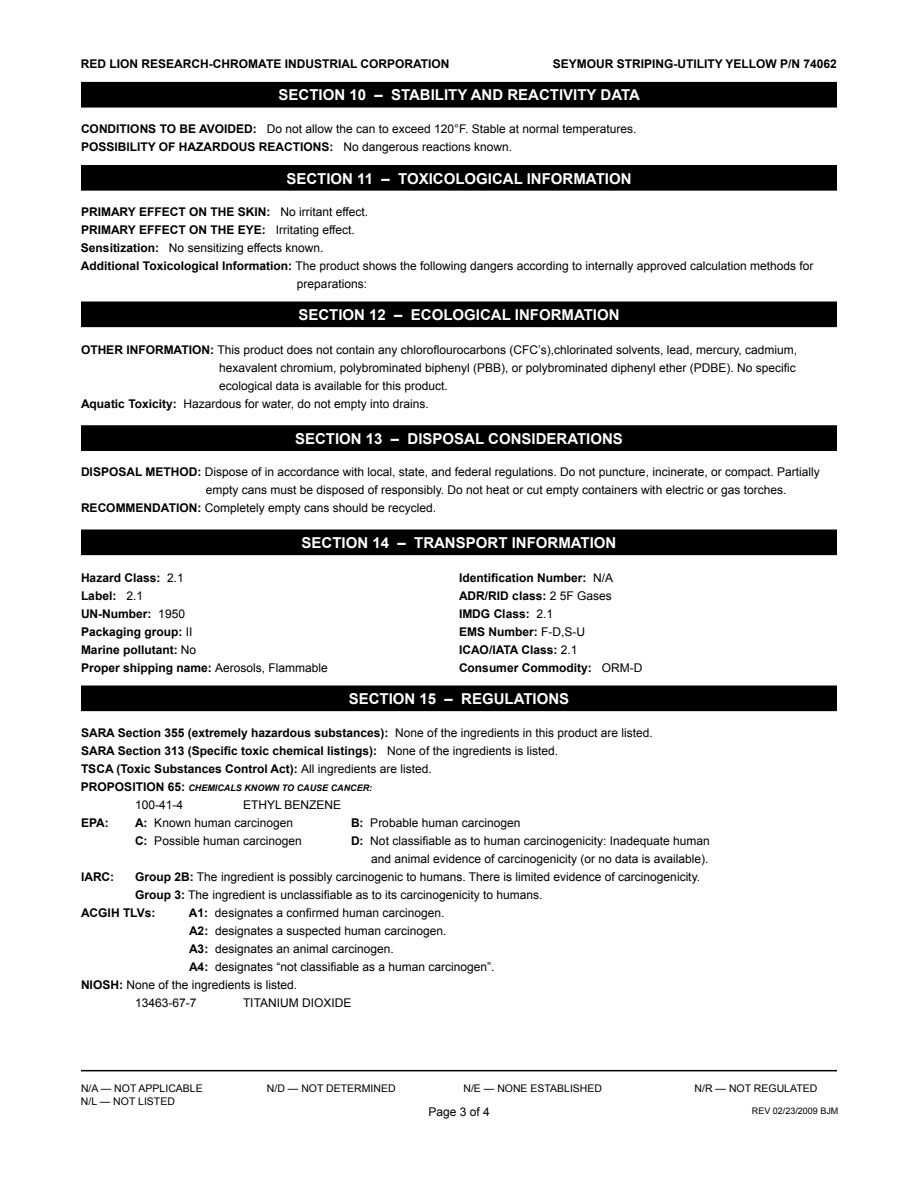
<style>
.page{position:relative;width:918px;height:1188px;background:#fff}
.page>*{position:absolute;margin:0;border:0;box-sizing:border-box;transform-origin:0 0}
.t1{font:700 15px "Arial";color:#fff}
.t2{font:12px/18px "Arial";color:#000}
.t3{font:700 12px/18px "Arial";color:#000}
.t4{font:10.5px "Arial";color:#000}
.t5{font:italic 700 9px "Arial";color:#000}
.t6{font:9px "Arial";color:#000}
.s1{font-weight:700}
.s2{font-weight:400}
.s3{font-style:normal;font-size:12px}
</style>
<div class="page">
<hr style="left:81px;top:1070px;width:756px;height:1px;background:#000">
<div style="left:82px;top:302px;width:754px;height:24px;background:#000"></div>
<div style="left:81px;top:302px;width:756px;height:25px;border:2px solid #000"></div>
<div style="left:82px;top:426px;width:754px;height:24px;background:#000"></div>
<div style="left:81px;top:425px;width:756px;height:26px;border:2px solid #000"></div>
<div style="left:82px;top:530px;width:754px;height:24px;background:#000"></div>
<div style="left:81px;top:530px;width:756px;height:25px;border:2px solid #000"></div>
<div style="left:82px;top:686px;width:754px;height:24px;background:#000"></div>
<div style="left:81px;top:686px;width:756px;height:25px;border:2px solid #000"></div>
<div style="left:82px;top:166px;width:754px;height:24px;background:#000"></div>
<div style="left:81px;top:165px;width:756px;height:26px;border:2px solid #000"></div>
<div style="left:82px;top:83px;width:754px;height:24px;background:#000"></div>
<div style="left:81px;top:82px;width:756px;height:26px;border:2px solid #000"></div>
<p class="t3" style="left:81px;top:55px;width:9px">RED</p>
<p class="t3" style="left:110px;top:55px;width:8px">LION</p>
<p class="t3" style="left:142px;top:55px;width:10px">RESEARC</p>
<p class="t3" style="left:200px;top:55px;width:40px">H-CHROMATE</p>
<p class="t3" style="left:285px;top:55px;width:9px">INDUSTRIAL</p>
<p class="t3" style="left:361px;top:55px;width:9px">CORPORATION</p>
<p class="t3" style="left:553px;top:55px;width:10px">SEYMOUR</p>
<p class="t3" style="left:617px;top:55px;width:8px">STRIPING</p>
<p class="t3" style="left:673px;top:55px;width:12px">-UTILITY</p>
<p class="t3" style="left:726px;top:55px;width:9px">YELLO</p>
<p class="t3" style="left:766px;top:55px;width:73px">W P/N 74062</p>
<p class="t1" style="left:279px;top:85px;width:11px">SECTION</p>
<p class="t1" style="left:349px;top:85px;width:52px">10 – STABILITY</p>
<p class="t1" style="left:471px;top:85px;width:12px">AND</p>
<p class="t1" style="left:507px;top:85px;width:10px">REACTIVITY</p>
<p class="t1" style="left:601px;top:85px;width:11px">DATA</p>
<p class="t2" style="left:81px;top:120px;width:557px"><span class="s1">Conditions to be avoided:</span> Do not allow the can to exceed 120°F. Stable at normal temperatures.<br><span class="s1">Possibility of Hazardous Reactions:</span> No dangerous reactions known.</p>
<p class="t1" style="left:286px;top:168px;width:11px">SECTION</p>
<p class="t1" style="left:357px;top:168px;width:52px">11 – TOXICOLOGICAL</p>
<p class="t1" style="left:527px;top:168px;width:11px">INFORMATION</p>
<p class="t3" style="left:81px;top:203px;width:289px">Primary effect on the skin: <span class="s2">No irritant effect.</span></p>
<p class="t3" style="left:81px;top:221px;width:275px">Primary effect on the eye: <span class="s2">Irritating effect.</span></p>
<p class="t2" style="left:81px;top:239px;width:244px"><span class="s1">Sensitization:</span> No sensitizing effects known.</p>
<p class="t2" style="left:81px;top:257px;width:734px"><span class="s1">Additional Toxicological Information:</span> The product shows the following dangers according to internally approved calculation methods for</p>
<p class="t2" style="left:297px;top:275px;width:72px">preparations:</p>
<p class="t1" style="left:298px;top:305px;width:11px">SECTION</p>
<p class="t1" style="left:369px;top:305px;width:53px">12 – ECOLOGICAL</p>
<p class="t1" style="left:515px;top:305px;width:11px">INFORMATION</p>
<p class="t2" style="left:81px;top:341px;width:718px"><span class="s1">Other information:</span> This product does not contain any chloroflourocarbons (CFC’s),chlorinated solvents, lead, mercury, cadmium,</p>
<p class="t2" style="left:219px;top:359px;width:578px">hexavalent chromium, polybrominated biphenyl (PBB), or polybrominated diphenyl ether (PDBE). No specific</p>
<p class="t2" style="left:219px;top:377px;width:230px">ecological data is available for this product.</p>
<p class="t2" style="left:81px;top:395px;width:349px"><span class="s1">Aquatic Toxicity:</span> Hazardous for water, do not empty into drains.</p>
<p class="t1" style="left:295px;top:429px;width:11px">SECTION</p>
<p class="t1" style="left:366px;top:429px;width:53px">13 – DISPOSAL</p>
<p class="t1" style="left:488px;top:429px;width:11px">CONSIDERATIONS</p>
<p class="t3" style="left:81px;top:463px;width:9px">DISPOSAL</p>
<p class="t3" style="left:145px;top:463px;width:10px">MET</p>
<p class="t2" style="left:171px;top:463px;width:650px"><span class="s1">HOD :</span> Dispose of in accordance with local, state, and federal regulations. Do not puncture, incinerate, or compact. Partially</p>
<p class="t2" style="left:206px;top:481px;width:582px">empty cans must be disposed of responsibly. Do not heat or cut empty containers with electric or gas torches.</p>
<p class="t2" style="left:81px;top:499px;width:357px"><span class="s1">Recommendation:</span> Completely empty cans should be recycled.</p>
<p class="t1" style="left:302px;top:533px;width:11px">SECTION</p>
<p class="t1" style="left:372px;top:533px;width:54px">14 – TRANSPORT</p>
<p class="t1" style="left:512px;top:533px;width:11px">INFORMATION</p>
<p class="t3" style="left:81px;top:569px;width:104px">Hazard Class: <span class="s2">2.1</span></p>
<p class="t3" style="left:459px;top:569px;width:156px">Identification Number: <span class="s2">N/A</span></p>
<p class="t3" style="left:81px;top:587px;width:64px">Label: <span class="s2">2.1</span></p>
<p class="t3" style="left:459px;top:587px;width:10px">ADR</p>
<p class="t3" style="left:485px;top:587px;width:11px">/RID</p>
<p class="t2" style="left:512px;top:587px;width:101px"><span class="s1">class:</span> 2 5F Gases</p>
<p class="t3" style="left:81px;top:605px;width:106px">UN -Number: <span class="s2">1950</span></p>
<p class="t3" style="left:459px;top:605px;width:9px">IMDG</p>
<p class="t3" style="left:494px;top:605px;width:61px">Class: <span class="s2">2.1</span></p>
<p class="t3" style="left:81px;top:623px;width:113px">Packaging group: <span class="s2">II</span></p>
<p class="t3" style="left:459px;top:623px;width:10px">EMS</p>
<p class="t3" style="left:488px;top:623px;width:98px">Number: <span class="s2">F-D,S-U</span></p>
<p class="t3" style="left:81px;top:641px;width:117px">Marine pollutant: <span class="s2">No</span></p>
<p class="t3" style="left:459px;top:641px;width:9px">ICAO</p>
<p class="t3" style="left:489px;top:641px;width:11px">/IATA</p>
<p class="t3" style="left:521px;top:641px;width:58px">Class: <span class="s2">2.1</span></p>
<p class="t3" style="left:81px;top:659px;width:248px">Proper shipping name: <span class="s2">Aerosols, Flammable</span></p>
<p class="t3" style="left:459px;top:659px;width:185px">Consumer Commodity: <span class="s2">ORM-D</span></p>
<p class="t1" style="left:349px;top:689px;width:11px">SECTION</p>
<p class="t1" style="left:420px;top:689px;width:53px">15 – REGULATIONS</p>
<p class="t3" style="left:81px;top:724px;width:573px;text-indent:37px">Section 355 (extremely hazardous substances): <span class="s2">None of the ingredients in this product are listed.<br></span>SARA Section 313 (Specific toxic chemical listings): <span class="s2">None of the ingredients is listed.<br></span>TSCA</p>
<p class="t3" style="left:81px;top:724px;width:10px">SARA</p>
<p class="t3" style="left:117px;top:760px;width:317px">(Toxic Substances Control Act): <span class="s2">All ingredients are listed.</span></p>
<p class="t3" style="left:81px;top:778px;width:9px">PROPOSITION</p>
<p class="t5" style="left:168px;top:782px;width:206px"><span class="s3">65:</span> CHEMICALS KNOWN TO CAUSE CANCER:</p>
<p class="t2" style="left:135px;top:796px;width:77px">100-41-4 eth</p>
<p class="t2" style="left:267px;top:796px;width:27px">yl ben</p>
<p class="t2" style="left:309px;top:796px;width:17px">zene</p>
<p class="t3" style="left:81px;top:814px;width:9px">EPA</p>
<p class="t3" style="left:105px;top:814px;width:25px">: A</p>
<p class="t2" style="left:144px;top:814px;width:175px"><span class="s1">:</span> Known human carcinogen <span class="s1">B</span></p>
<p class="t2" style="left:360px;top:814px;width:162px"><span class="s1">:</span> Probable human carcinogen</p>
<p class="t3" style="left:81px;top:832px;width:33px">C</p>
<p class="t2" style="left:144px;top:832px;width:188px"><span class="s1">:</span> Possible human carcinogen <span class="s1">D</span></p>
<p class="t2" style="left:360px;top:832px;width:352px;text-align:right"><span class="s1">:</span> Not classifiable as to human carcinogenicity: Inadequate human and animal evidence of carcinogenicity (or no data is available).</p>
<p class="t3" style="left:81px;top:868px;width:8px">IARC</p>
<p class="t3" style="left:110px;top:868px;width:18px">: G</p>
<p class="t2" style="left:144px;top:868px;width:557px"><span class="s1">roup 2B:</span> The ingredient is possibly carcinogenic to humans. There is limited evidence of carcinogenicity.</p>
<p class="t3" style="left:81px;top:886px;width:33px">G</p>
<p class="t2" style="left:144px;top:886px;width:400px"><span class="s1">roup 3:</span> The ingredient is unclassifiable as to its carcinogenicity to humans.</p>
<p class="t3" style="left:81px;top:904px;width:9px">ACGI</p>
<p class="t3" style="left:111px;top:904px;width:69px">H TLVs: A</p>
<p class="t2" style="left:198px;top:904px;width:248px"><span class="s1">1:</span> designates a confirmed human carcinogen.</p>
<p class="t3" style="left:81px;top:922px;width:40px">A</p>
<p class="t2" style="left:198px;top:922px;width:250px"><span class="s1">2:</span> designates a suspected human carcinogen.</p>
<p class="t3" style="left:81px;top:940px;width:40px">A</p>
<p class="t2" style="left:198px;top:940px;width:198px"><span class="s1">3:</span> designates an animal carcinogen.</p>
<p class="t3" style="left:81px;top:958px;width:40px">A</p>
<p class="t2" style="left:198px;top:958px;width:298px"><span class="s1">4:</span> designates “not classifiable as a human carcinogen”.</p>
<p class="t3" style="left:81px;top:976px;width:8px">NIOS</p>
<p class="t2" style="left:135px;top:976px;width:164px;text-indent:-25px"><span class="s1">H:</span> None of the ingredients is listed.<br>13463-67-7</p>
<p class="t2" style="left:243px;top:994px;width:8px">titanium</p>
<p class="t2" style="left:302px;top:994px;width:37px">dioxide</p>
<p class="t4" style="left:81px;top:1082px;width:123px">N/A — NOT APPLICABLE</p>
<p class="t4" style="left:267px;top:1082px;width:130px">N/D — NOT DETERMINED</p>
<p class="t4" style="left:463px;top:1082px;width:140px">N/E — NONE ESTABLISHED</p>
<p class="t4" style="left:695px;top:1082px;width:124px">N/R — NOT REGULATED</p>
<p class="t4" style="left:81px;top:1094px;width:95px">N/L — NOT LISTED</p>
<p class="t6" style="left:752px;top:1105px;width:88px">REV 02/23/2009 BJM</p>
<p class="t2" style="left:428px;top:1103px;width:63px">Page 3 of 4</p>
</div>
